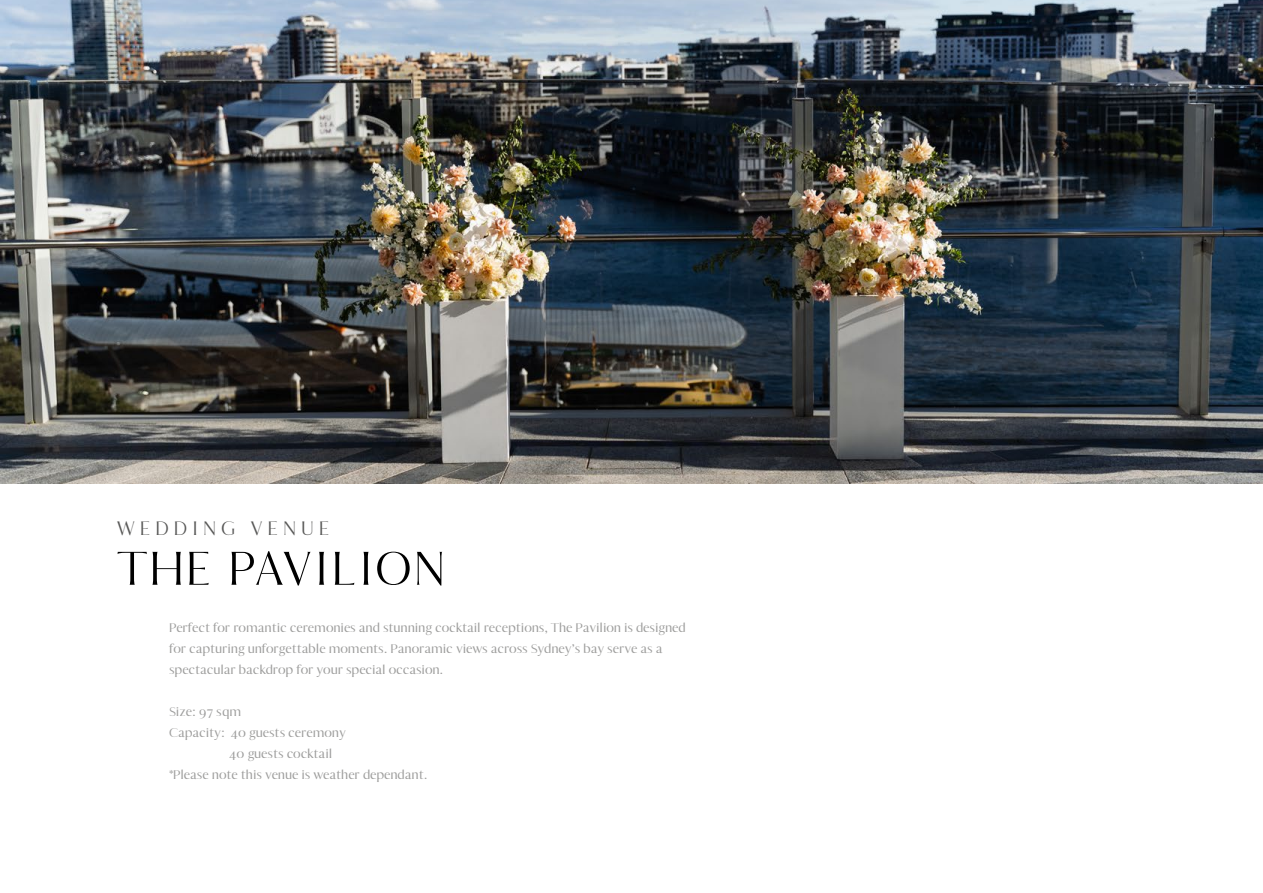
<style>
.page{position:relative;width:1263px;height:893px;background:#fff}
.page>*{position:absolute;margin:0;border:0;box-sizing:border-box;transform-origin:0 0}
.t1{font:51px "Jouleset Jaques Serif";letter-spacing:.04em;color:#000}
.t2{font:21px "Jouleset Jaques Serif";letter-spacing:.23em;color:#575756}
.t3{font:700 13.5px/21px "Jouleset Jacques Serif";letter-spacing:-.02em;color:#9d9d9c}
</style>
<div class="page">
<img style="left:0;top:0;width:1263px;height:483px">
<h2 class="t2" style="left:117px;top:515px;width:214px">WEDDING VENUE</h2>
<h1 class="t1" style="left:117px;top:538px;width:330px">THE PAVILION</h1>
<p class="t3" style="left:169px;top:617px;width:518px">Perfect for romantic ceremonies and stunning cocktail receptions, The Pavilion is designed for capturing unforgettable moments. Panoramic views across Sydney’s bay serve as a spectacular backdrop for your special occasion.</p>
<p class="t3" style="left:169px;top:701px;width:74px">Size: 97 sqm</p>
<p class="t3" style="left:169px;top:722px;width:178px">Capacity: 40 guests ceremony</p>
<p class="t3" style="left:229px;top:743px;width:105px">40 guests cocktail</p>
<p class="t3" style="left:169px;top:764px;width:260px">*Please note this venue is weather dependant.</p>
</div>
